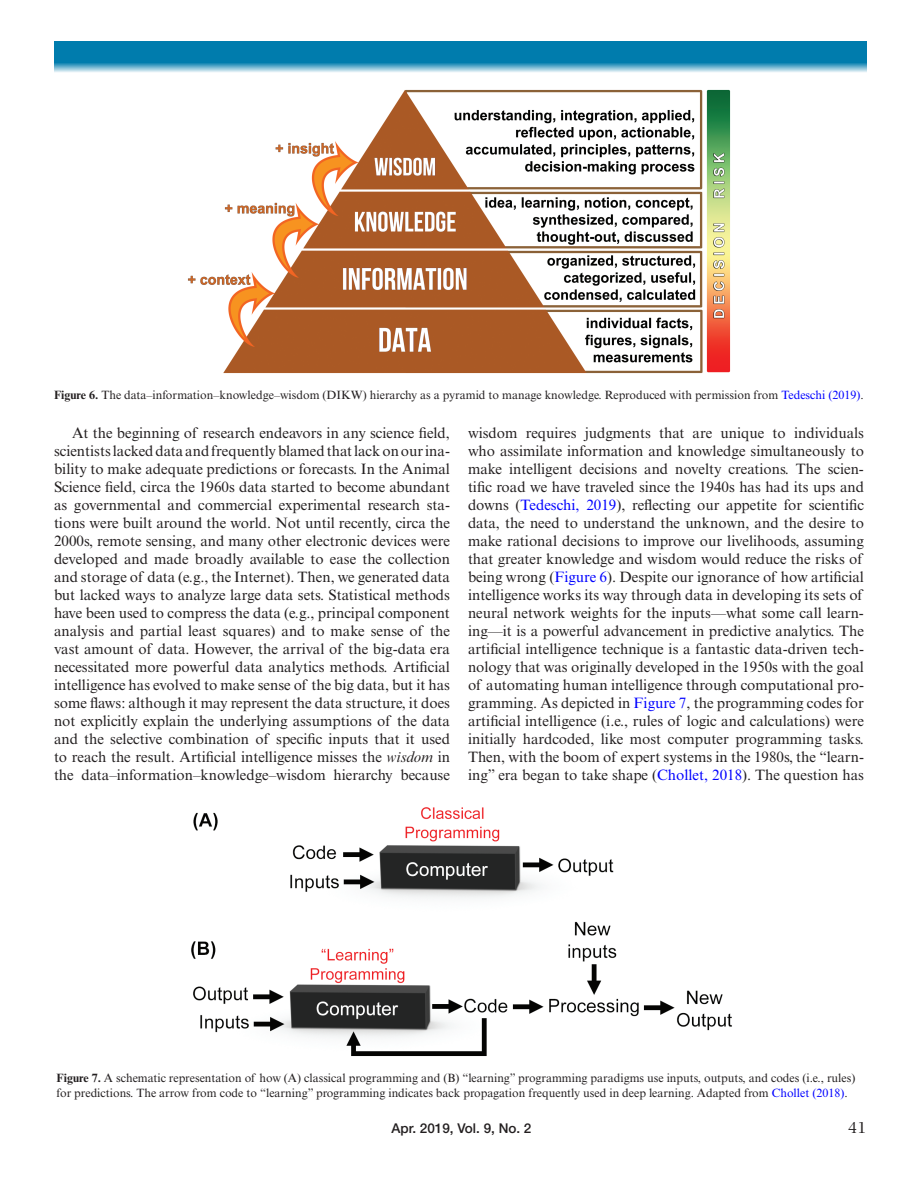
<style>
.page{position:relative;width:918px;height:1188px;background:#fff}
.page>*{position:absolute;margin:0;border:0;box-sizing:border-box;transform-origin:0 0}
.t1{font:15px/18px "Times New Roman MT Std";color:#231f20;text-align:justify}
.t2{font:15px "Lucida Bright";color:#231f20}
.t3{font:500 13.5px "Helvetica Neue LT Std";color:#231f20}
.t4{font:12px/15px "Times New Roman MT Std";color:#231f20}
.s1{font-weight:700}
.s2{color:#00f}
.s3{font-style:italic}
</style>
<div class="page">
<svg style="left:54px;top:41px;width:813px;height:31px;fill:#007cad"></svg>
<img style="left:188px;top:90px;width:542px;height:283px">
<img style="left:191px;top:807px;width:541px;height:249px">
<p class="t4" style="left:54px;top:387px;width:811px"><span class="s1">Figure 6.</span> The data–information–knowledge–wisdom (DIKW) hierarchy as a pyramid to manage knowledge. Reproduced with permission from <span class="s2">Tedeschi (2019)</span>.</p>
<p class="t1" style="left:54px;top:424px;width:398px;text-indent:18px">At the beginning of research endeavors in any science field, scientists lacked data and frequently blamed that lack on our ina&shy;bility to make adequate predictions or forecasts. In the Animal Science field, circa the 1960s data started to become abundant as governmental and commercial experimental research sta&shy;tions were built around the world. Not until recently, circa the 2000s, remote sensing, and many other electronic devices were developed and made broadly available to ease the collection and storage of data (e.g., the Internet). Then, we generated data but lacked ways to analyze large data sets. Statistical methods have been used to compress the data (e.g., principal component analysis and partial least squares) and to make sense of the vast amount of data. However, the arrival of the big-data era necessitated more powerful data analytics methods. Artificial intelligence has evolved to make sense of the big data, but it has some flaws: although it may represent the data structure, it does not explicitly explain the underlying assumptions of the data and the selective combination of specific inputs that it used to reach the result. Artificial intelligence misses the <span class="s3">wisdom</span> in the data–information–knowledge–wisdom hierarchy because</p>
<p class="t1" style="left:468px;top:424px;width:398px">wisdom requires judgments that are unique to individuals who assimilate information and knowledge simultaneously to make intelligent decisions and novelty creations. The scien&shy;tific road we have traveled since the 1940s has had its ups and downs (<span class="s2">Tedeschi, 2019</span>), reflecting our appetite for scientific data, the need to understand the unknown, and the desire to make rational decisions to improve our livelihoods, assuming that greater knowledge and wisdom would reduce the risks of being wrong (<span class="s2">Figure 6</span>). Despite our ignorance of how artificial intelligence works its way through data in developing its sets of neural network weights for the inputs—what some call learn&shy;ing—it is a powerful advancement in predictive analytics. The artificial intelligence technique is a fantastic data-driven tech&shy;nology that was originally developed in the 1950s with the goal of automating human intelligence through computational pro&shy;gramming. As depicted in <span class="s2">Figure 7</span>, the programming codes for artificial intelligence (i.e., rules of logic and calculations) were initially hardcoded, like most computer programming tasks.<br>Then, with the boom of expert systems in the 1980s, the “learn&shy;ing” era began to take shape (<span class="s2">Chollet, 2018</span>). The question has</p>
<p class="t4" style="left:57px;top:1070px;width:800px"><span class="s1">Figure 7.</span> A schematic representation of how (A) classical programming and (B) “learning” programming paradigms use inputs, outputs, and codes (i.e., rules) for predictions. The arrow from code to “learning” programming indicates back propagation frequently used in deep learning. Adapted from <span class="s2">Chollet (2018)</span>.</p>
<p class="t3" style="left:392px;top:1120px;width:141px">Apr. 2019, Vol. 9, No. 2</p>
<p class="t2" style="left:848px;top:1119px;width:20px">41</p>
</div>
